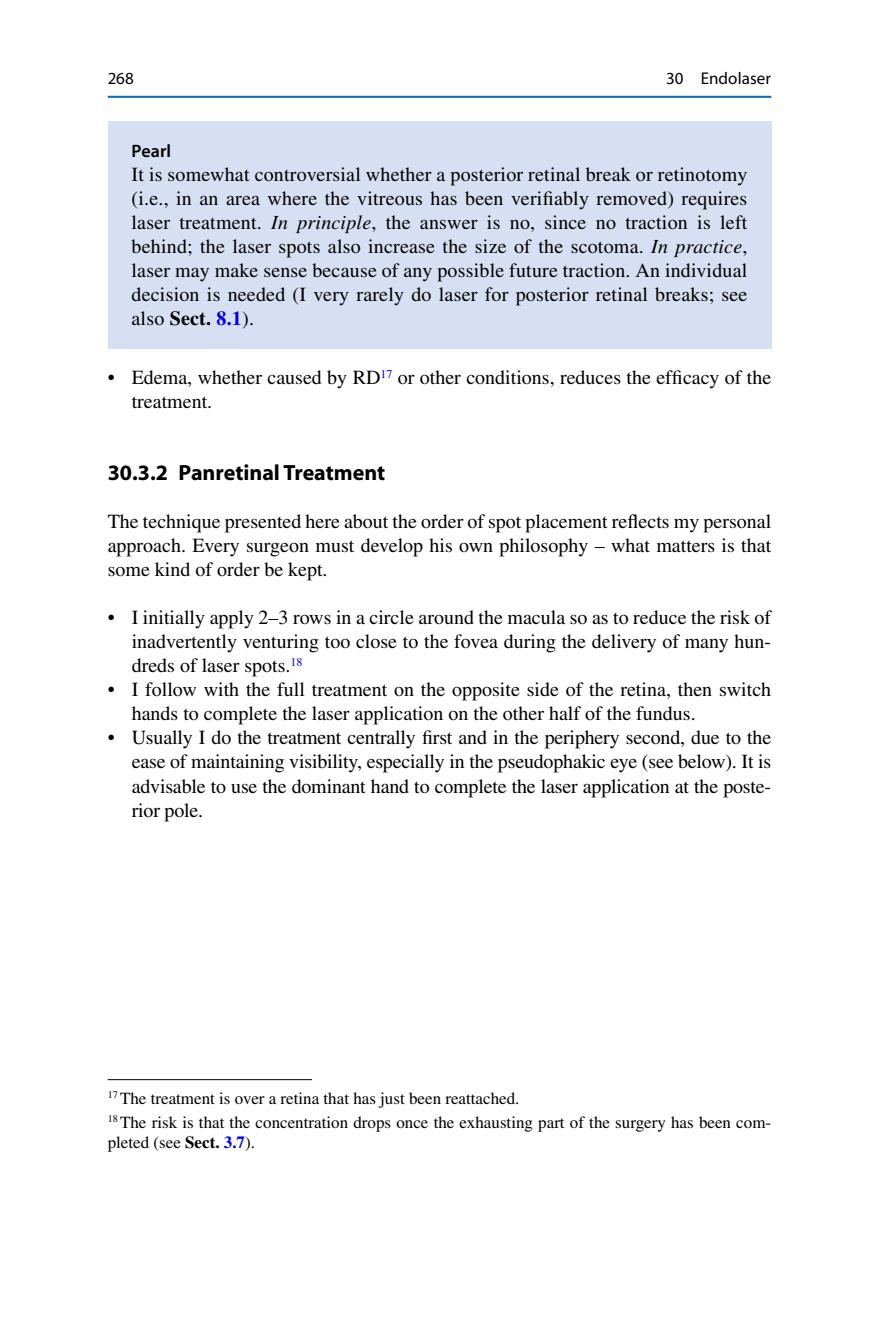
<style>
.page{position:relative;width:879px;height:1333px;background:#fff}
.page>*{position:absolute;margin:0;border:0;box-sizing:border-box;transform-origin:0 0}
.t1{font:700 22px "Dpmfmw Myriad";color:#000}
.t2{font:20px/24px "Jcpcvw Times";color:#000;text-align:justify}
.t3{font:600 18px "Htdqvg Myriad";color:#000}
.t4{font:17px/24px "Jcpcvw Times";color:#000}
.t5{font:17px "Mygtpj Myriad";letter-spacing:.01em;color:#000}
.s1{font-family:"Hrfvpj Times";font-style:italic}
.s2{font-family:"Mrscrt Times";font-weight:700}
.s3{font-family:"Mrscrt Times";font-weight:700;color:#0000fa}
</style>
<div class="page">
<hr style="left:108px;top:1079px;width:204px;height:1px;background:#000">
<div style="left:108px;top:121px;width:663px;height:227px;background:#d7dff2"></div>
<hr style="left:108px;top:96px;width:663px;height:2px;background:#006db6">
<p class="t5" style="left:108px;top:72px;width:28px">268</p>
<p class="t5" style="left:666px;top:72px;width:106px">30 Endolaser</p>
<p class="t3" style="left:132px;top:144px;width:41px">Pearl</p>
<p class="t2" style="left:132px;top:164px;width:617px">It is somewhat controversial whether a posterior retinal break or retinotomy (i.e., in an area where the vitreous has been verifiably removed) requires laser treatment. <span class="s1">In principle</span> , the answer is no, since no traction is left behind; the laser spots also increase the size of the scotoma. <span class="s1">In practice</span> , laser may make sense because of any possible future traction. An individual decision is needed (I very rarely do laser for posterior retinal breaks; see also <span class="s2">Sect.</span> <span class="s3">8.1</span> ).</p>
<p class="t2" style="left:132px;top:367px;width:641px;text-indent:-24px">• Edema, whether caused by RD <sup>17</sup> or other conditions, reduces the efficacy of the treatment.</p>
<p class="t1" style="left:108px;top:464px;width:279px">30.3.2 Panretinal Treatment</p>
<p class="t2" style="left:108px;top:511px;width:665px">The technique presented here about the order of spot placement reflects my personal approach. Every surgeon must develop his own philosophy – what matters is that some kind of order be kept.</p>
<p class="t2" style="left:132px;top:607px;width:641px;text-indent:-24px">• I initially apply 2–3 rows in a circle around the macula so as to reduce the risk of inadvertently venturing too close to the fovea during the delivery of many hun&shy;dreds of laser spots. <sup>18</sup></p>
<p class="t2" style="left:132px;top:679px;width:641px;text-indent:-24px">• I follow with the full treatment on the opposite side of the retina, then switch hands to complete the laser application on the other half of the fundus.</p>
<p class="t2" style="left:132px;top:727px;width:641px;text-indent:-24px">• Usually I do the treatment centrally first and in the periphery second, due to the ease of maintaining visibility, especially in the pseudophakic eye (see below). It is advisable to use the dominant hand to complete the laser application at the poste&shy;rior pole.</p>
<p class="t4" style="left:108px;top:1087px;width:665px"><sup>17</sup> The treatment is over a retina that has just been reattached.<br><sup>18</sup> The risk is that the concentration drops once the exhausting part of the surgery has been com-</p>
<p class="t4" style="left:108px;top:1131px;width:149px">pleted (see <span class="s2">Sect.</span> <span class="s3">3.7</span> ).</p>
</div>
